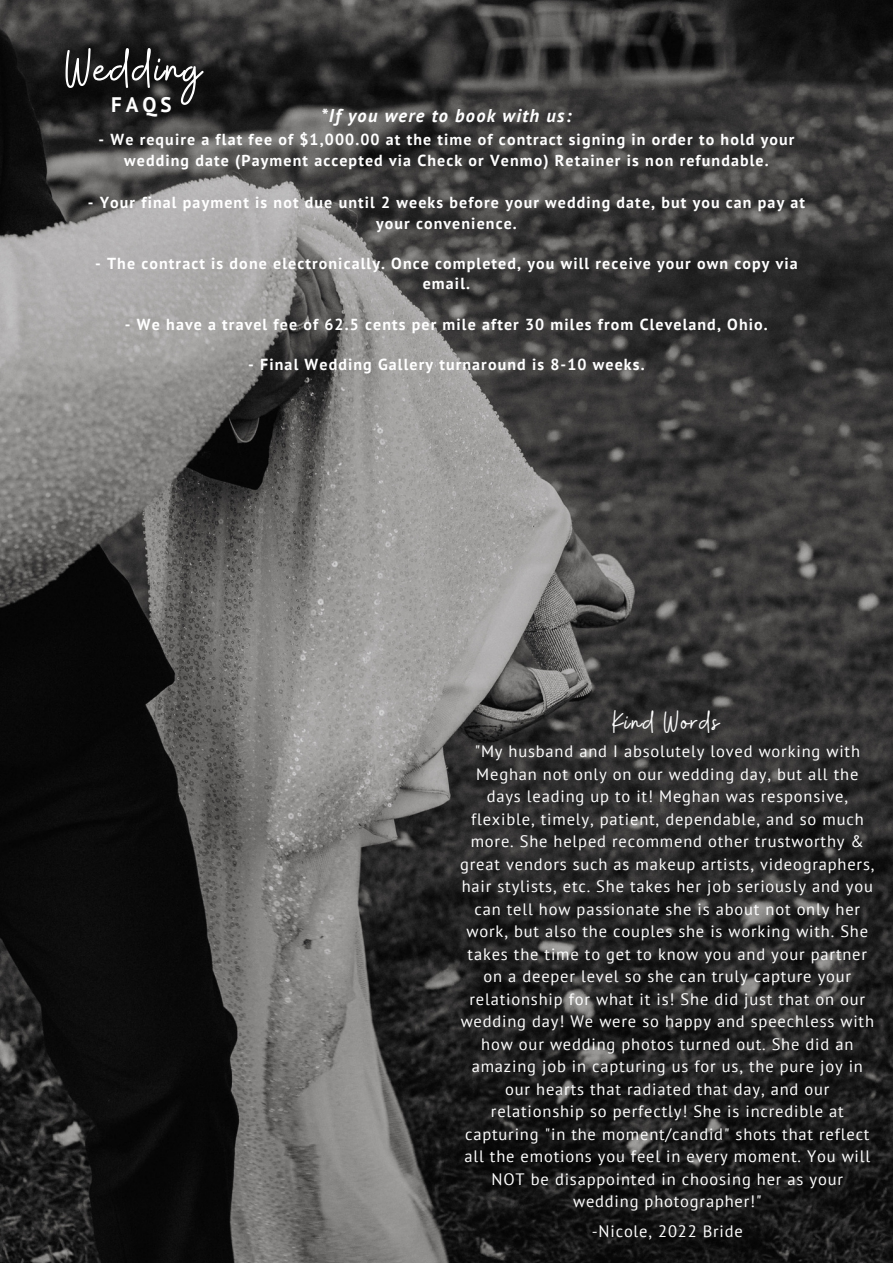
<style>
.page{position:relative;width:893px;height:1264px;background:#fff}
.page>*{position:absolute;margin:0;border:0;box-sizing:border-box;transform-origin:0 0}
.t1{font:55.5px "Buffalo";letter-spacing:.03em;color:#fff}
.t2{font:31.5px "Buffalo";letter-spacing:.05em;color:#fff}
.t3{font:700 21px "PT Sans";color:#fff}
.t4{font:italic 700 18.45px "PT Sans";letter-spacing:.07em;color:#fff}
.t5{font:16.5px/22.5px "PT Sans";letter-spacing:.05em;color:#fff;text-align:center}
.t6{font:700 15.9px/20.2px "PT Sans";letter-spacing:.07em;color:#fff;text-align:center}
</style>
<div class="page">
<img style="left:0;top:0;width:892px;height:1262px">
<h1 class="t1" style="left:65px;top:32px;width:137px">Wedding</h1>
<p class="t3" style="left:111px;top:90px;width:62px">FAQS</p>
<p class="t4" style="left:321px;top:103px;width:252px">*If you were to book with us:</p>
<p class="t6" style="left:98px;top:129px;width:697px">- We require a flat fee of $1,000.00 at the time of contract signing in order to hold your wedding date (Payment accepted via Check or Venmo) Retainer is non refundable.</p>
<p class="t6" style="left:88px;top:192px;width:718px">- Your final payment is not due until 2 weeks before your wedding date, but you can pay at your convenience.</p>
<p class="t6" style="left:95px;top:253px;width:704px">- The contract is done electronically. Once completed, you will receive your own copy via email.</p>
<p class="t6" style="left:125px;top:314px;width:644px">- We have a travel fee of 62.5 cents per mile after 30 miles from Cleveland, Ohio.</p>
<p class="t6" style="left:248px;top:354px;width:398px">- Final Wedding Gallery turnaround is 8-10 weeks.</p>
<h2 class="t2" style="left:612px;top:701px;width:108px">Kind Words</h2>
<p class="t5" style="left:460px;top:740px;width:416px">"My husband and I absolutely loved working with Meghan not only on our wedding day, but all the days leading up to it! Meghan was responsive, flexible, timely, patient, dependable, and so much more. She helped recommend other trustworthy &amp; great vendors such as makeup artists, videographers, hair stylists, etc. She takes her job seriously and you can tell how passionate she is about not only her work, but also the couples she is working with. She takes the time to get to know you and your partner on a deeper level so she can truly capture your relationship for what it is! She did just that on our wedding day! We were so happy and speechless with how our wedding photos turned out. She did an amazing job in capturing us for us, the pure joy in our hearts that radiated that day, and our relationship so perfectly! She is incredible at capturing "in the moment/candid" shots that reflect all the emotions you feel in every moment. You will NOT be disappointed in choosing her as your wedding photographer!"</p>
<p class="t5" style="left:591px;top:1219px;width:153px">-Nicole, 2022 Bride</p>
</div>
